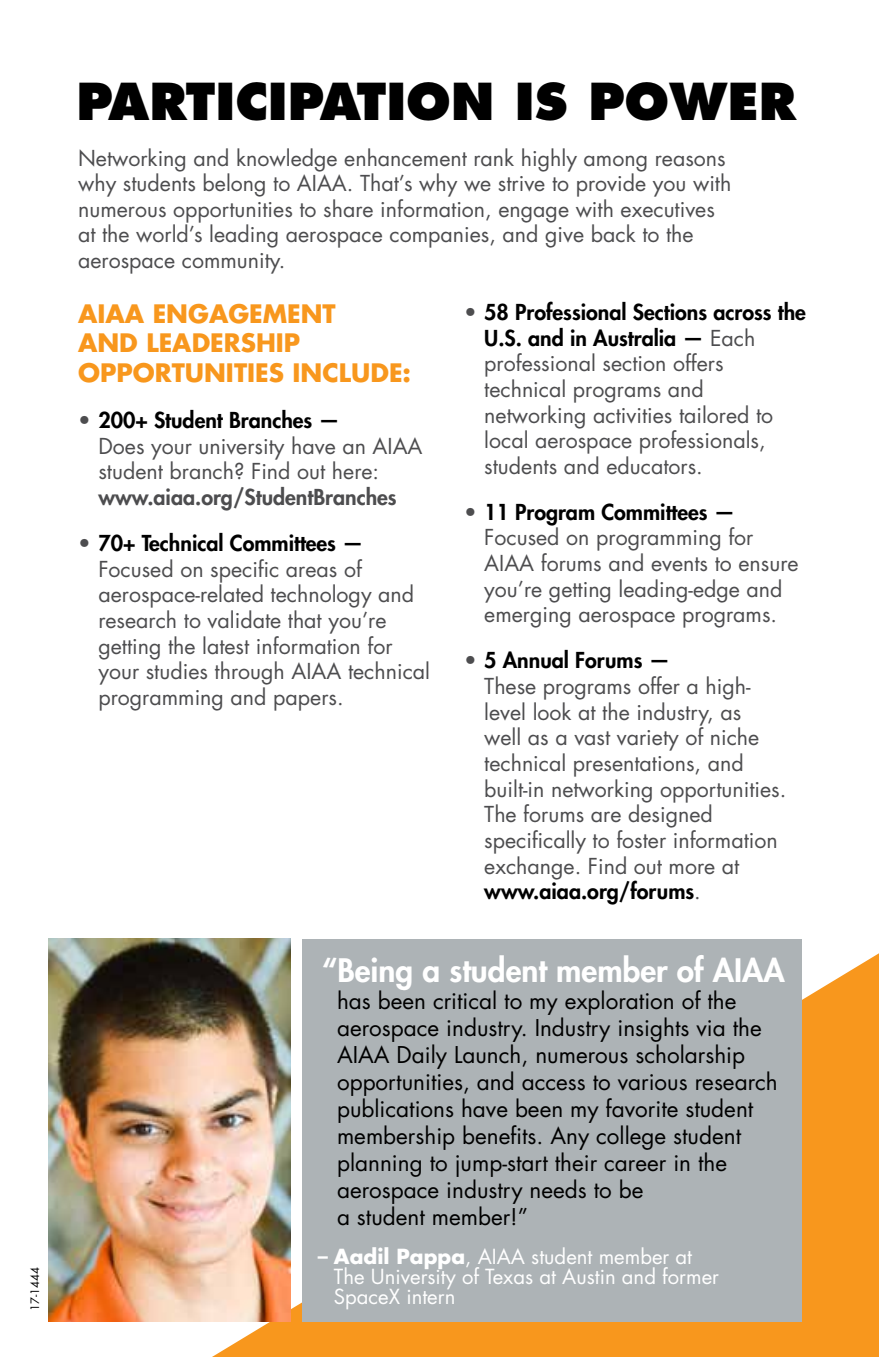
<style>
.page{position:relative;width:879px;height:1357px;background:#fff}
.page>*{position:absolute;margin:0;border:0;box-sizing:border-box;transform-origin:0 0}
.t1{font:800 49.5px "Futura Std";color:#000}
.t2{font:800 31.5px "Futura Std";color:#fff}
.t3{font:700 24.75px/29.7px "Futura Std";color:#f8971d}
.t4{font:22.5px/27px "Futura Std";color:#000}
.t5{font:21.38px/25.7px "Futura Std";color:#4d4d4f}
.t6{font:800 21.38px "Futura Std";color:#4d4d4f}
.t7{font:20.25px/20.2px "Futura Std";color:#fff}
.t8{font:11.25px "Futura Std";color:#000}
.s1{font-weight:800;color:#000}
.s2{font-weight:800}
.s3{font-weight:700}
</style>
<div class="page">
<svg style="left:48px;top:938px;width:830px;height:419px;fill:#f8971d"></svg>
<div style="left:302px;top:939px;width:499px;height:382px;background:#adb3b6"></div>
<img style="left:48px;top:939px;width:242px;height:382px">
<svg style="left:873px;top:1354px;width:6px;height:3px"></svg>
<p class="t8" style="left:28px;top:1311px;width:45px;rotate:-90deg">17-1444</p>
<h1 class="t1" style="left:76px;top:70px;width:721px">PARTICIPATION IS POWER</h1>
<p class="t5" style="left:78px;top:145px;width:654px">Networking and knowledge enhancement rank highly among reasons why students belong to AIAA. That’s why we strive to provide you with numerous opportunities to share information, engage with executives at the world’s leading aerospace companies, and give back to the aerospace community.</p>
<p class="t3" style="left:78px;top:298px;width:334px">AIAA ENGAGEMENT<br>AND LEADERSHIP<br>OPPORTUNITIES INCLUDE:</p>
<p class="t5" style="left:98px;top:408px;width:325px;text-indent:-20px">• <span class="s1">200+ Student Branches —<br></span>Does your university have an AIAA student branch? Find out here:</p>
<p class="t6" style="left:98px;top:484px;width:300px">www.aiaa.org/StudentBranches</p>
<p class="t5" style="left:98px;top:530px;width:333px;text-indent:-20px">• <span class="s1">70+ Technical Committees —<br></span>Focused on specific areas of aerospace-related technology and research to validate that you’re getting the latest information for your studies through AIAA technical programming and papers.</p>
<p class="t5" style="left:484px;top:299px;width:323px;text-indent:-20px">• <span class="s1">58 Professional Sections across the<br>U.S. and in Australia —</span> Each professional section offers technical programs and networking activities tailored to local aerospace professionals, students and educators.</p>
<p class="t5" style="left:484px;top:499px;width:315px;text-indent:-20px">• <span class="s1">11 Program Committees —<br></span>Focused on programming for<br>AIAA forums and events to ensure you’re getting leading-edge and emerging aerospace programs.</p>
<p class="t5" style="left:484px;top:648px;width:303px;text-indent:-20px">• <span class="s1">5 Annual Forums —<br></span>These programs offer a high&shy;level look at the industry, as<br>well as a vast variety of niche technical presentations, and built-in networking opportunities.<br>The forums are designed specifically to foster information exchange. Find out more at <span class="s1">www.aiaa.org/forums</span>.</p>
<h2 class="t2" style="left:322px;top:950px;width:464px">“Being a student member of AIAA</h2>
<p class="t4" style="left:337px;top:987px;width:442px">has been critical to my exploration of the aerospace industry. Industry insights via the AIAA Daily Launch, numerous scholarship opportunities, and access to various research publications have been my favorite student membership benefits. Any college student planning to jump-start their career in the aerospace industry needs to be<br>a student member!”</p>
<p class="t7" style="left:333px;top:1246px;width:386px;text-indent:-16px"><span class="s2">–</span> <span class="s3">Aadil Pappa</span>, AIAA student member at<br>The University of Texas at Austin and former<br>SpaceX intern</p>
</div>
